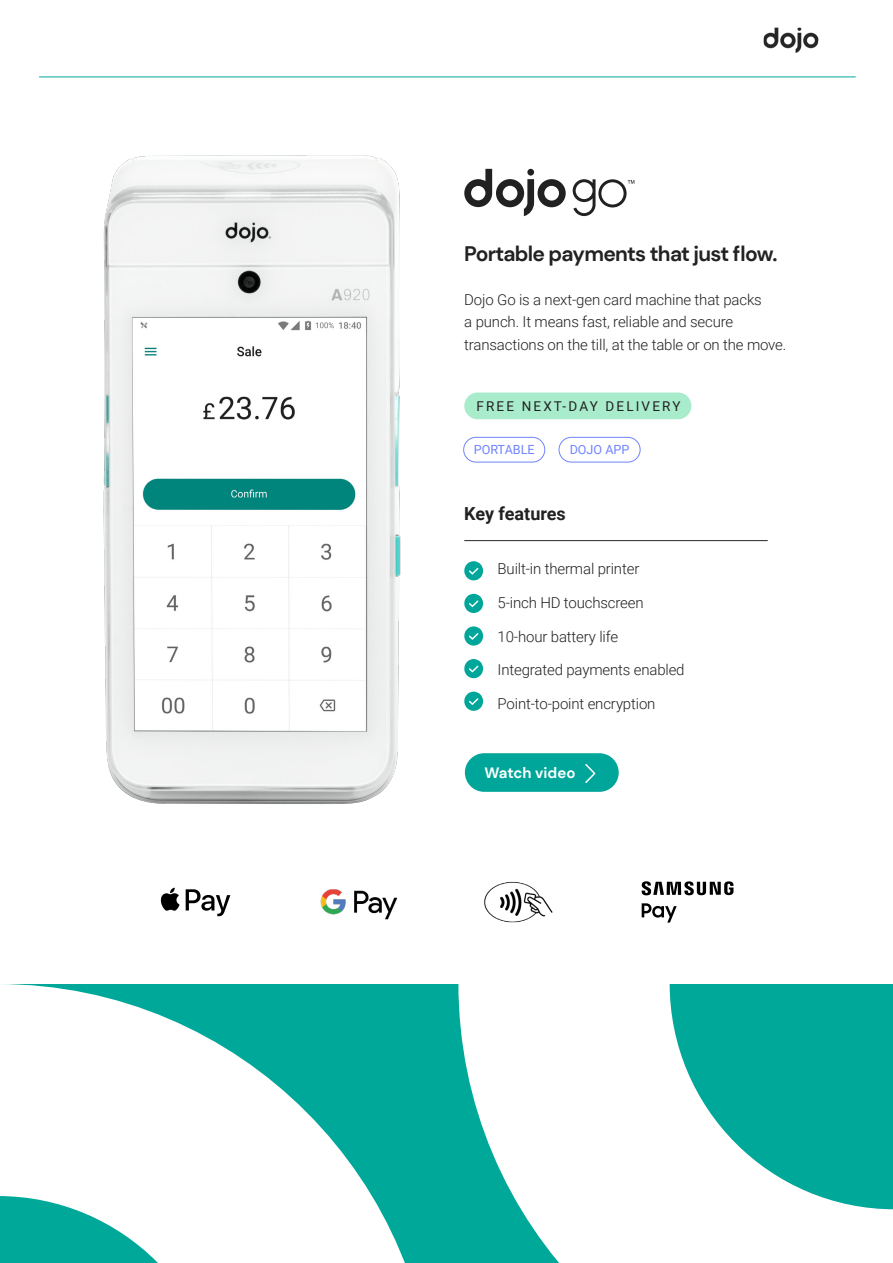
<style>
.page{position:relative;width:893px;height:1263px;background:#fff}
.page>*{position:absolute;margin:0;border:0;box-sizing:border-box;transform-origin:0 0}
.t1{font:700 21px "DM Sans";letter-spacing:-.035em;color:#222}
.t2{font:700 18px "Roboto";color:#212121}
.t3{font:300 15px/22.5px "Roboto";letter-spacing:-.01em;color:#212121}
.t4{font:700 15px "DM Sans";color:#fff}
.t5{font:13.5px "Roboto";letter-spacing:.16em;color:#212121}
.t6{font:12.6px "Roboto";color:#7084ff}
</style>
<div class="page">
<div style="left:0;top:984px;width:893px;height:279px;background:#00a89a"></div>
<svg style="left:0;top:984px;width:405px;height:279px;fill:#fff"></svg>
<svg style="left:458px;top:984px;width:435px;height:279px;fill:#fff"></svg>
<img style="left:103px;top:155px;width:298px;height:649px">
<svg style="left:464px;top:169px;width:170px;height:47px"></svg>
<svg style="left:161px;top:888px;width:69px;height:28px"></svg>
<img style="left:484px;top:881px;width:69px;height:42px">
<img style="left:320px;top:889px;width:77px;height:31px">
<svg style="left:642px;top:903px;width:35px;height:19px"></svg>
<svg style="left:642px;top:881px;width:91px;height:14px"></svg>
<div style="left:465px;top:753px;width:154px;height:39px;background:#00a699;border-radius:19px"></div>
<div style="left:464px;top:392px;width:227px;height:27px;background:#a8eccb;border-radius:13px"></div>
<hr style="left:39px;top:77px;width:817px;height:1px;background:#00a89a">
<img style="left:764px;top:28px;width:55px;height:25px">
<hr style="left:464px;top:540px;width:304px;height:1px;background:#262626">
<svg style="left:464px;top:561px;width:19px;height:20px"></svg>
<svg style="left:464px;top:626px;width:19px;height:20px"></svg>
<svg style="left:464px;top:692px;width:19px;height:19px"></svg>
<svg style="left:464px;top:594px;width:19px;height:19px"></svg>
<svg style="left:464px;top:659px;width:19px;height:19px"></svg>
<svg style="left:585px;top:764px;width:11px;height:19px"></svg>
<div style="left:463px;top:437px;width:82px;height:25px;border:1px solid #7084ff;border-radius:12px"></div>
<div style="left:559px;top:437px;width:81px;height:25px;border:1px solid #7084ff;border-radius:12px"></div>
<h1 class="t1" style="left:464px;top:241px;width:315px">Portable payments that just flow.</h1>
<p class="t3" style="left:464px;top:288px;width:324px">Dojo Go is a next-gen card machine that packs<br>a punch. It means fast, reliable and secure transactions on the till, at the table or on the move.</p>
<p class="t5" style="left:476px;top:397px;width:206px">FREE NEXT-DAY DELIVERY</p>
<p class="t6" style="left:474px;top:441px;width:62px">PORTABLE</p>
<p class="t6" style="left:570px;top:441px;width:61px">DOJO APP</p>
<p class="t2" style="left:464px;top:501px;width:103px">Key features</p>
<p class="t3" style="left:498px;top:557px;width:143px">Built-in thermal printer</p>
<p class="t3" style="left:498px;top:591px;width:148px">5-inch HD touchscreen</p>
<p class="t3" style="left:498px;top:624px;width:122px">10-hour battery life</p>
<p class="t3" style="left:498px;top:658px;width:189px">Integrated payments enabled</p>
<p class="t3" style="left:498px;top:692px;width:159px">Point-to-point encryption</p>
<p class="t4" style="left:485px;top:763px;width:92px">Watch video</p>
</div>
